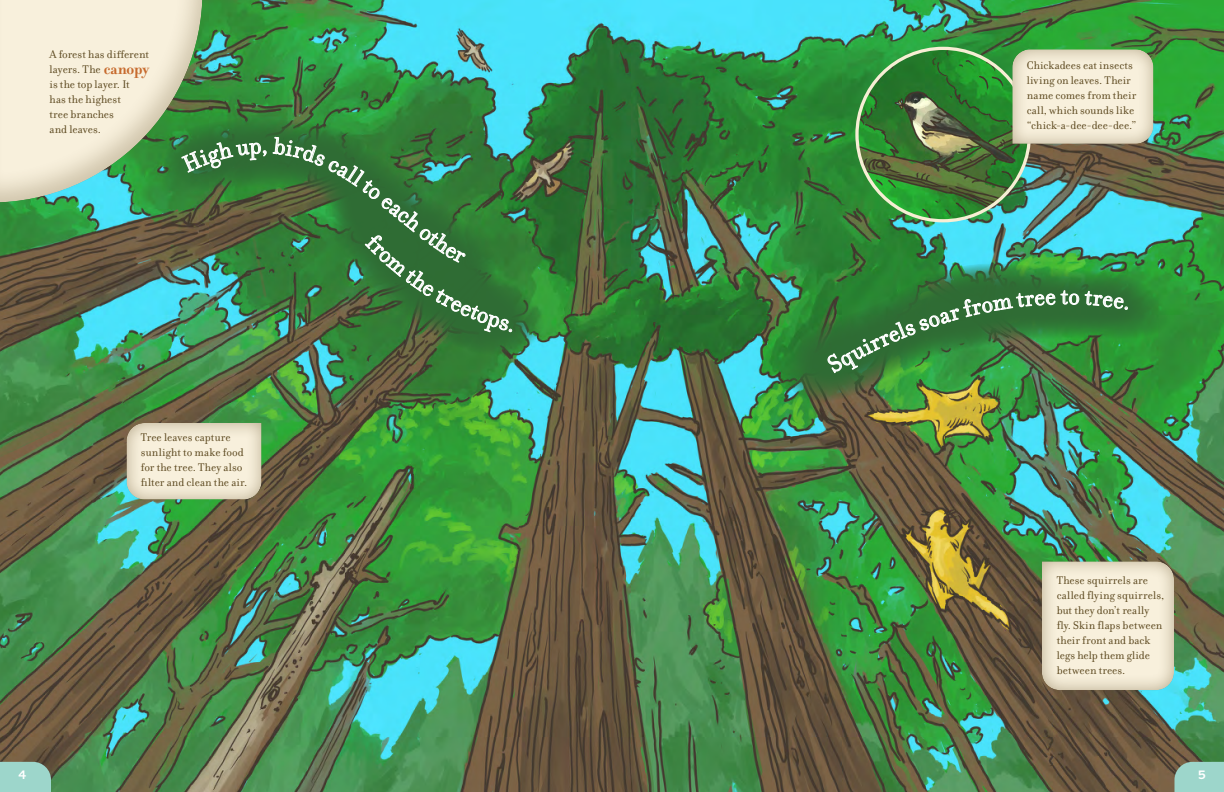
<style>
.page{position:relative;width:1224px;height:792px;background:#fff}
.page>*{position:absolute;margin:0;border:0;box-sizing:border-box;transform-origin:0 0}
.t1{font:25px "Filosofia OT";color:#fff}
.t2{font:700 13px "Abadi MT Std";color:#fff}
.t3{font:12px/15px "Filosofia OT";letter-spacing:.005em;color:#574319}
.s1{font-weight:700;font-size:16px;color:#c76b2e}
</style>
<div class="page">
<img style="left:0;top:0;width:1224px;height:792px">
<img style="left:157px;top:118px;width:398px;height:242px">
<svg style="left:779px;top:258px;width:395px;height:151px;background:#3b873d"></svg>
<div style="left:125px;top:422px;width:137px;height:78px;background:#574319;opacity:.43"></div>
<div style="left:1041px;top:561px;width:134px;height:130px;background:#574319;opacity:.43"></div>
<img style="left:857px;top:49px;width:172px;height:172px">
<div style="left:0;top:0;width:203px;height:203px;background:#574319;opacity:.25"></div>
<div style="left:1011px;top:48px;width:144px;height:96px;background:#574319;opacity:.43"></div>
<div style="left:0;top:762px;width:51px;height:30px;background:#9dd6cb"></div>
<svg style="left:1174px;top:762px;width:50px;height:30px"></svg>
<svg style="left:826px;top:293px;width:229px;height:80px;background:#337638"></svg>
<svg style="left:1069px;top:294px;width:10px;height:11px"></svg>
<svg style="left:1085px;top:291px;width:43px;height:19px"></svg>
<div style="left:182px;top:141px;width:84px;height:31px;background:#2f6c34"></div>
<svg style="left:273px;top:137px;width:239px;height:196px;background:#35743a"></svg>
<p class="t3" style="left:49px;top:47px;width:101px">A forest has different layers. The <span class="s1">canopy </span>is the top layer. It has the highest<br>tree branches<br>and leaves.</p>
<p class="t3" style="left:1027px;top:58px;width:111px">Chickadees eat insects living on leaves. Their name comes from their call, which sounds like “chick-a-dee-dee-dee.”</p>
<p class="t3" style="left:141px;top:430px;width:108px">Tree leaves capture sunlight to make food for the tree. They also filter and clean the air.</p>
<h1 class="t1" style="left:1061px;top:282px;width:9px">t</h1>
<p class="t3" style="left:1057px;top:573px;width:109px">These squirrels are called flying squirrels, but they don’t really fly. Skin flaps between their front and back legs help them glide between trees.</p>
<p class="t2" style="left:18px;top:767px;width:10px">4</p>
<p class="t2" style="left:1198px;top:767px;width:10px">5</p>
</div>
